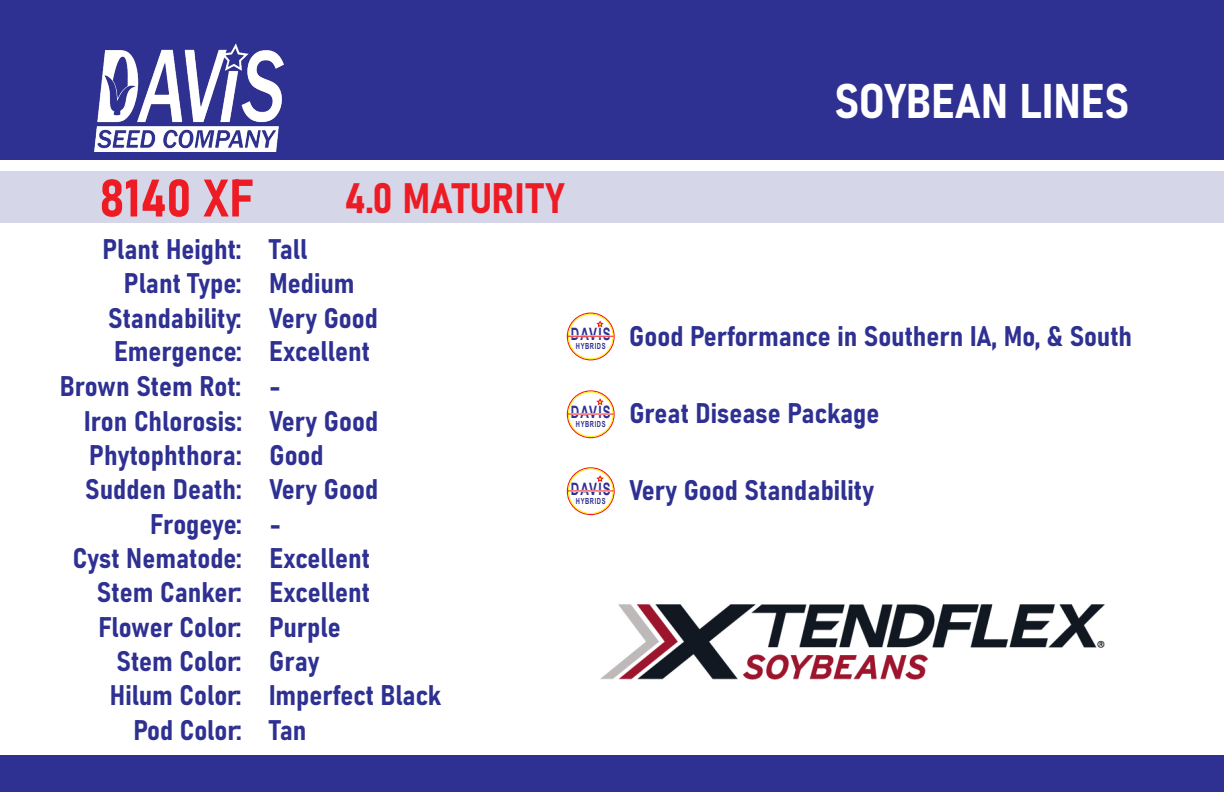
<style>
.page{position:relative;width:1224px;height:792px;background:#fff}
.page>*{position:absolute;margin:0;border:0;box-sizing:border-box;transform-origin:0 0}
.t1{font:52px "Bahnschrift";color:#ed1c24}
.t2{font:48px "Bahnschrift";color:#fff}
.t3{font:42px "Bahnschrift";color:#ed1c24}
.t4{font:28px "Bahnschrift";color:#2e3092}
.t5{font:700 17px "Arial";letter-spacing:.105em;color:#2e3092;scale:.69 1}
.t6{font:700 8.4px "Arial";letter-spacing:.105em;color:#2e3092;scale:.69 1}
</style>
<div class="page">
<div style="left:0;top:171px;width:1224px;height:52px;background:#d6d6e9"></div>
<div style="left:0;top:0;width:1224px;height:160px;background:#2e3192"></div>
<img style="left:95px;top:43px;width:189px;height:108px">
<div style="left:0;top:755px;width:1224px;height:37px;background:#2e3192"></div>
<svg style="left:566px;top:312px;width:49px;height:49px"></svg>
<div style="left:566px;top:312px;width:49px;height:49px;border:1px solid #fff;border-radius:50%"></div>
<div style="left:567px;top:313px;width:48px;height:47px;border:1px solid #ee1d23;border-radius:50%"></div>
<div style="left:568px;top:314px;width:46px;height:45px;border:1px solid #fff101;border-radius:50%"></div>
<hr style="left:571px;top:335px;width:40px;height:1px;background:#fff">
<hr style="left:567px;top:336px;width:47px;height:1px;background:#ee1d23">
<svg style="left:597px;top:321px;width:7px;height:6px"></svg>
<svg style="left:566px;top:390px;width:49px;height:49px"></svg>
<div style="left:567px;top:390px;width:48px;height:48px;border:1px solid #ee1d23;border-radius:50%"></div>
<div style="left:568px;top:392px;width:46px;height:45px;border:1px solid #fff101;border-radius:50%"></div>
<hr style="left:571px;top:413px;width:40px;height:1px;background:#fff">
<hr style="left:567px;top:414px;width:47px;height:1px;background:#ee1d23">
<svg style="left:597px;top:398px;width:7px;height:7px"></svg>
<svg style="left:566px;top:467px;width:49px;height:49px"></svg>
<div style="left:567px;top:467px;width:48px;height:48px;border:1px solid #ee1d23;border-radius:50%"></div>
<div style="left:568px;top:468px;width:46px;height:46px;border:1px solid #fff101;border-radius:50%"></div>
<hr style="left:571px;top:490px;width:40px;height:1px;background:#fff">
<hr style="left:567px;top:491px;width:47px;height:1px;background:#ee1d23">
<svg style="left:597px;top:475px;width:7px;height:7px"></svg>
<img style="left:600px;top:604px;width:504px;height:76px">
<p class="t2" style="left:835px;top:65px;width:296px">SOYBEAN LINES</p>
<p class="t1" style="left:99px;top:159px;width:155px">8140 XF</p>
<p class="t3" style="left:344px;top:167px;width:221px">4.0 MATURITY</p>
<p class="t4" style="left:102px;top:228px;width:141px">Plant Height:</p>
<p class="t4" style="left:269px;top:228px;width:40px">Tall</p>
<p class="t4" style="left:124px;top:262px;width:119px">Plant Type:</p>
<p class="t4" style="left:269px;top:262px;width:87px">Medium</p>
<p class="t4" style="left:108px;top:296px;width:135px">Standability:</p>
<p class="t4" style="left:269px;top:296px;width:110px">Very Good</p>
<p class="t4" style="left:114px;top:330px;width:129px">Emergence:</p>
<p class="t4" style="left:269px;top:330px;width:102px">Excellent</p>
<p class="t4" style="left:60px;top:365px;width:183px">Brown Stem Rot:</p>
<p class="t4" style="left:269px;top:365px;width:13px">-</p>
<p class="t4" style="left:84px;top:400px;width:159px">Iron Chlorosis:</p>
<p class="t4" style="left:269px;top:400px;width:110px">Very Good</p>
<p class="t4" style="left:89px;top:434px;width:154px">Phytophthora:</p>
<p class="t4" style="left:269px;top:434px;width:56px">Good</p>
<p class="t4" style="left:85px;top:468px;width:158px">Sudden Death:</p>
<p class="t4" style="left:269px;top:468px;width:110px">Very Good</p>
<p class="t4" style="left:150px;top:503px;width:93px">Frogeye:</p>
<p class="t4" style="left:269px;top:503px;width:13px">-</p>
<p class="t4" style="left:73px;top:537px;width:170px">Cyst Nematode:</p>
<p class="t4" style="left:269px;top:537px;width:102px">Excellent</p>
<p class="t4" style="left:97px;top:571px;width:146px">Stem Canker:</p>
<p class="t4" style="left:269px;top:571px;width:102px">Excellent</p>
<p class="t4" style="left:99px;top:606px;width:144px">Flower Color:</p>
<p class="t4" style="left:269px;top:606px;width:73px">Purple</p>
<p class="t4" style="left:116px;top:640px;width:126px">Stem Color:</p>
<p class="t4" style="left:269px;top:640px;width:52px">Gray</p>
<p class="t4" style="left:110px;top:674px;width:133px">Hilum Color:</p>
<p class="t4" style="left:269px;top:674px;width:173px">Imperfect Black</p>
<p class="t4" style="left:134px;top:709px;width:110px">Pod Color:</p>
<p class="t4" style="left:269px;top:709px;width:39px">Tan</p>
<p class="t5" style="left:571px;top:322px;width:59px">DAVIS</p>
<p class="t6" style="left:576px;top:340px;width:44px">HYBRIDS</p>
<p class="t5" style="left:571px;top:400px;width:59px">DAVIS</p>
<p class="t6" style="left:576px;top:418px;width:44px">HYBRIDS</p>
<p class="t5" style="left:571px;top:477px;width:59px">DAVIS</p>
<p class="t6" style="left:576px;top:495px;width:44px">HYBRIDS</p>
<p class="t4" style="left:629px;top:314px;width:504px">Good Performance in Southern IA, Mo, &amp; South</p>
<p class="t4" style="left:629px;top:392px;width:252px">Great Disease Package</p>
<p class="t4" style="left:629px;top:469px;width:246px">Very Good Standability</p>
</div>
